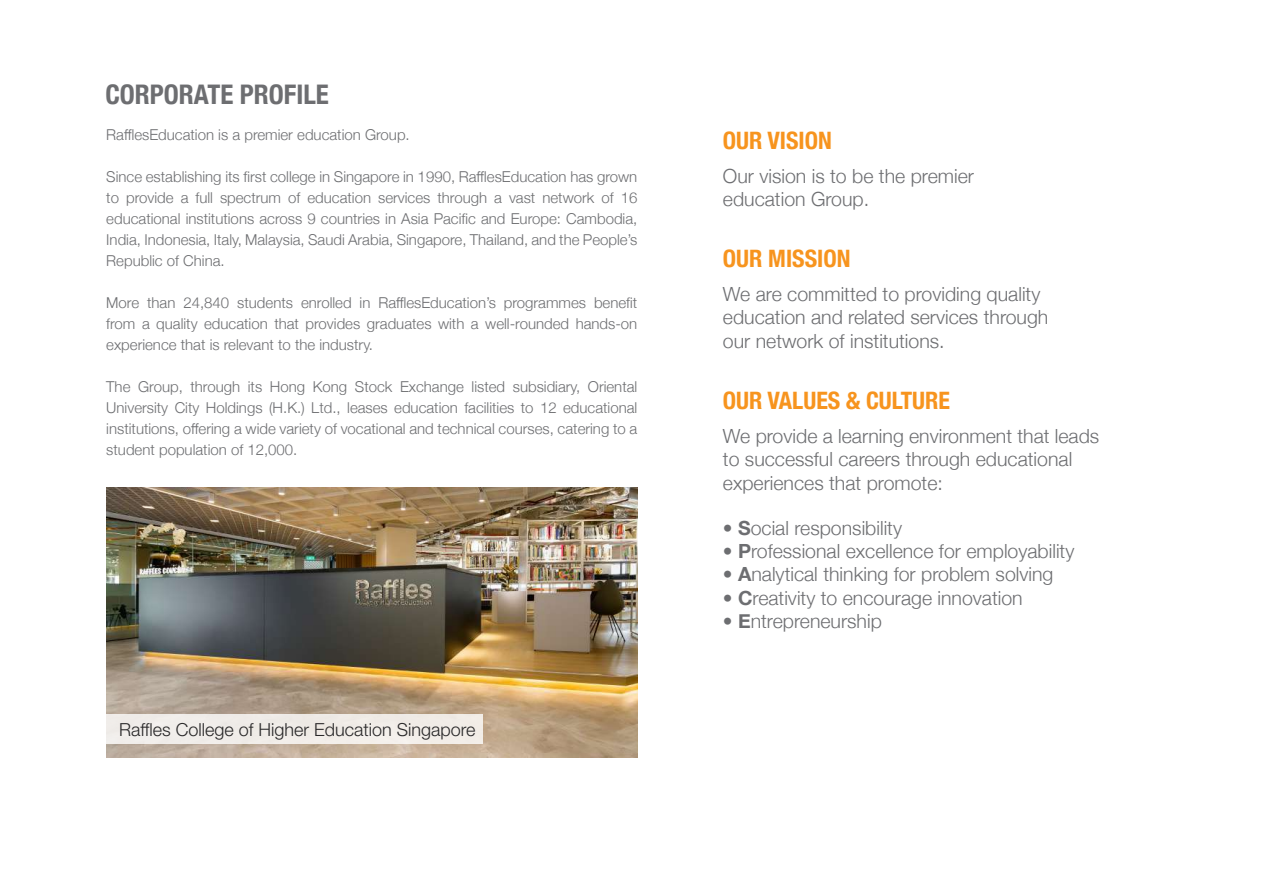
<style>
.page{position:relative;width:1263px;height:893px;background:#fff}
.page>*{position:absolute;margin:0;border:0;box-sizing:border-box;transform-origin:0 0}
.t1{font:700 condensed 27px "Helvetica Neue";color:#6d6e71}
.t2{font:700 condensed 24px "Helvetica Neue";color:#f7941e}
.t3{font:300 19.5px/23.4px "Helvetica Neue";color:#6d6e71}
.t4{font:300 18px "Helvetica Neue LT Std";color:#292829}
.t5{font:300 15px/21px "Helvetica Neue";color:#6d6e71;text-align:justify}
.s1{font-weight:700}
</style>
<div class="page">
<img style="left:106px;top:488px;width:532px;height:269px">
<div style="left:106px;top:714px;width:377px;height:30px;background:#f0ece8"></div>
<h1 class="t1" style="left:105px;top:72px;width:225px">CORPORATE PROFILE</h1>
<p class="t5" style="left:106px;top:123px;width:305px">RafflesEducation is a premier education Group.</p>
<p class="t5" style="left:106px;top:165px;width:533px">Since establishing its first college in Singapore in 1990, RafflesEducation has grown to provide a full spectrum of education services through a vast network of 16 educational institutions across 9 countries in Asia Pacific and Europe: Cambodia, India, Indonesia, Italy, Malaysia, Saudi Arabia, Singapore, Thailand, and the People’s Republic of China.</p>
<p class="t5" style="left:106px;top:291px;width:533px">More than 24,840 students enrolled in RafflesEducation’s programmes benefit from a quality education that provides graduates with a well-rounded hands-on experience that is relevant to the industry.</p>
<p class="t5" style="left:106px;top:375px;width:533px">The Group, through its Hong Kong Stock Exchange listed subsidiary, Oriental University City Holdings (H.K.) Ltd., leases education facilities to 12 educational institutions, offering a wide variety of vocational and technical courses, catering to a student population of 12,000.</p>
<p class="t4" style="left:119px;top:718px;width:358px">Raffles College of Higher Education Singapore</p>
<h2 class="t2" style="left:723px;top:120px;width:110px">OUR VISION</h2>
<h3 class="t3" style="left:723px;top:163px;width:253px">Our vision is to be the premier education Group.</h3>
<h2 class="t2" style="left:723px;top:238px;width:129px">OUR MISSION</h2>
<h3 class="t3" style="left:723px;top:281px;width:327px">We are committed to providing quality education and related services through our network of institutions.</h3>
<h2 class="t2" style="left:723px;top:380px;width:229px">OUR VALUES &amp; CULTURE</h2>
<h3 class="t3" style="left:723px;top:423px;width:378px">We provide a learning environment that leads to successful careers through educational experiences that promote:</h3>
<h3 class="t3" style="left:723px;top:514px;width:181px">• <span class="s1">S</span>ocial responsibility</h3>
<h3 class="t3" style="left:723px;top:538px;width:353px">• <span class="s1">P</span>rofessional excellence for employability</h3>
<h3 class="t3" style="left:723px;top:561px;width:332px">• <span class="s1">A</span>nalytical thinking for problem solving</h3>
<h3 class="t3" style="left:723px;top:585px;width:301px">• <span class="s1">C</span>reativity to encourage innovation</h3>
<h3 class="t3" style="left:723px;top:608px;width:160px">• <span class="s1">E</span>ntrepreneurship</h3>
</div>
